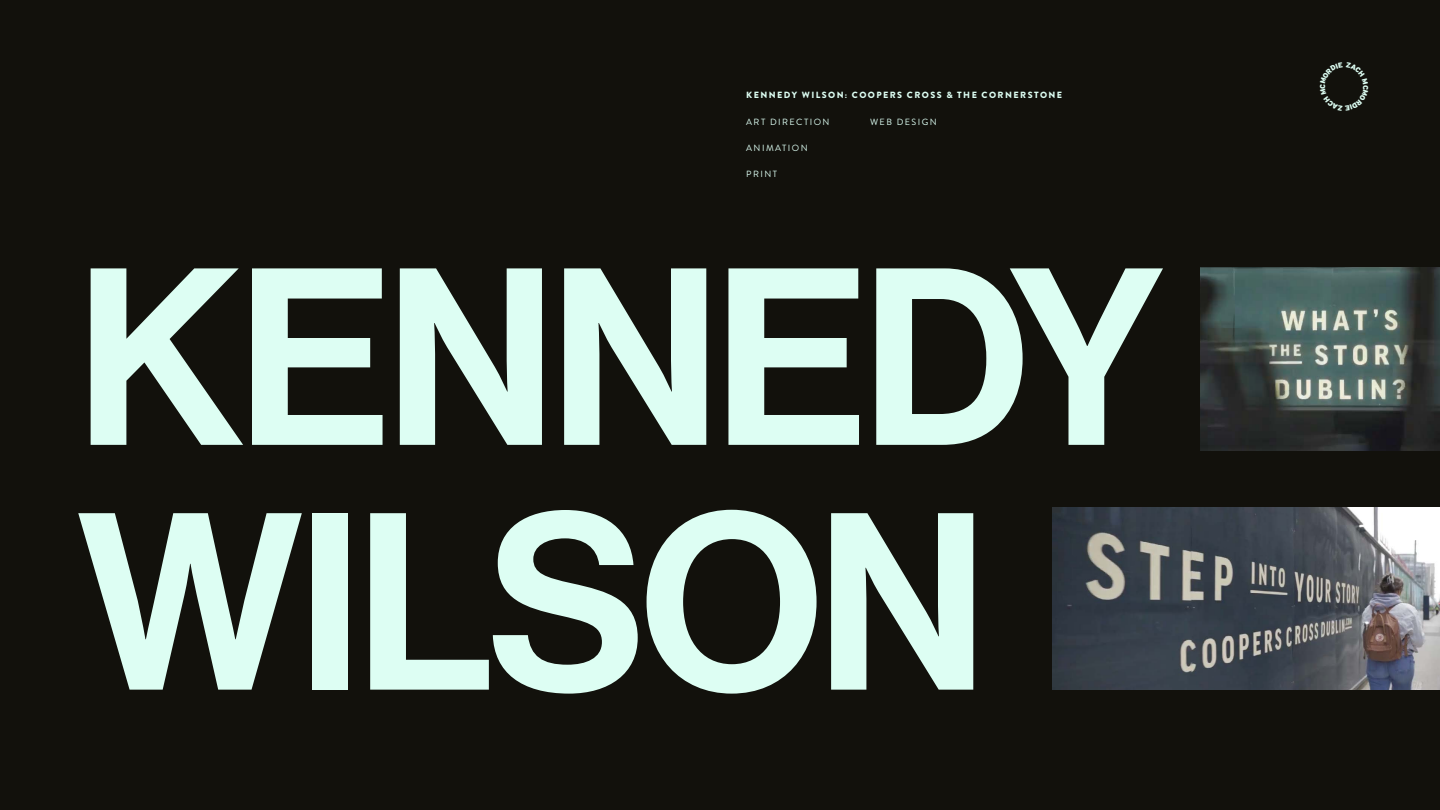
<style>
.page{position:relative;width:1440px;height:810px;background:#12110c}
.page>*{position:absolute;margin:0;border:0;box-sizing:border-box;transform-origin:0 0}
.t1{font:246.75px/244.8px "N Haas Grotesk DS Pro 65 Md";letter-spacing:-.02em;color:#ddfef3}
.t2{font:900 9px "Brandon Grotesque";letter-spacing:.16em;color:#ddfef3}
.t3{font:9px "Brandon Grotesque";letter-spacing:.16em;color:#ddfef3}
</style>
<div class="page">
<img style="left:1200px;top:268px;width:240px;height:182px">
<img style="left:1052px;top:507px;width:388px;height:183px">
<p class="t2" style="left:746px;top:89px;width:318px">KENNEDY WILSON: COOPERS CROSS &amp; THE CORNERSTONE</p>
<p class="t3" style="left:746px;top:115px;width:85px">ART DIRECTION</p>
<p class="t3" style="left:746px;top:142px;width:63px">ANIMATION</p>
<p class="t3" style="left:746px;top:168px;width:32px">PRINT</p>
<p class="t3" style="left:870px;top:115px;width:68px">WEB DESIGN</p>
<h1 class="t1" style="left:77px;top:240px;width:1088px">KENNEDY<br>WILSON</h1>
</div>
